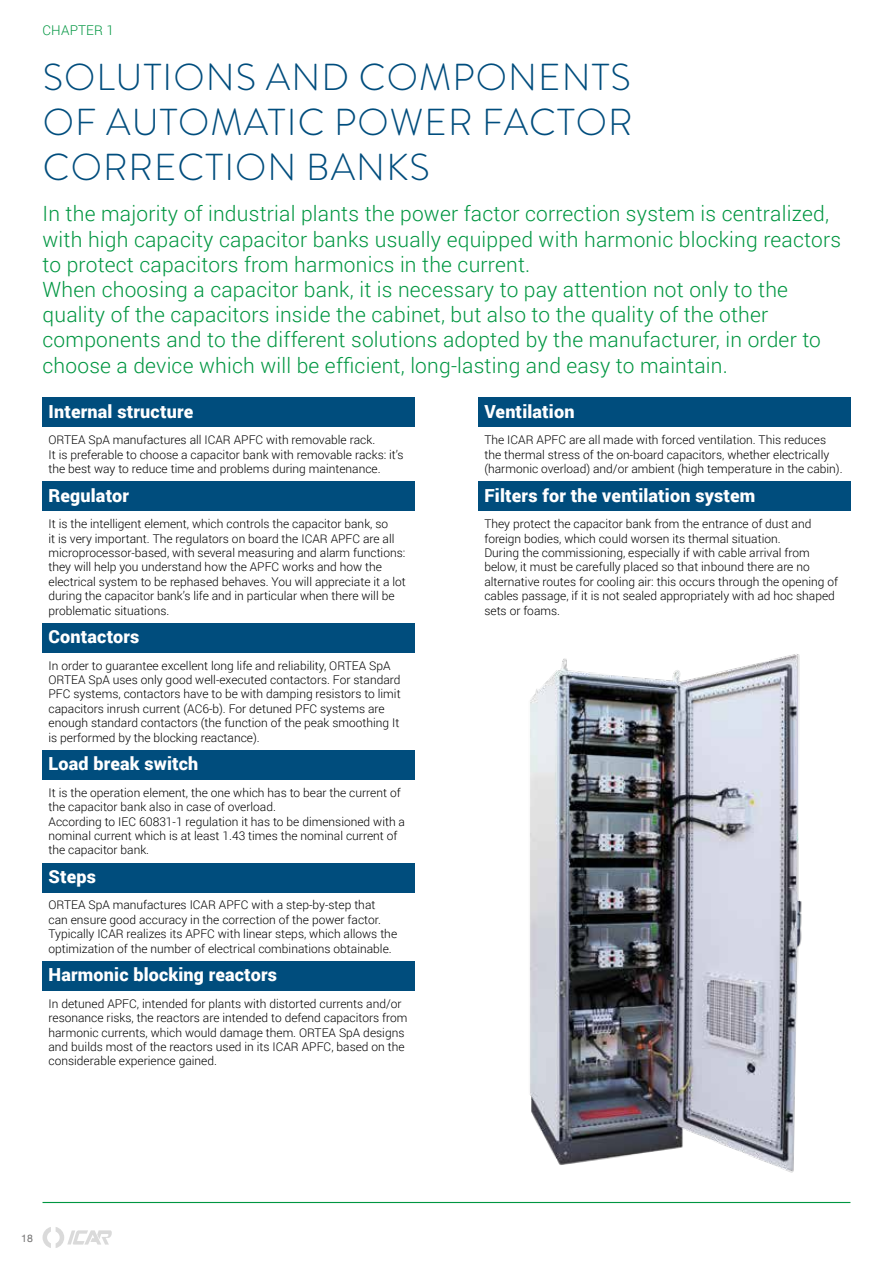
<style>
.page{position:relative;width:893px;height:1263px;background:#fff}
.page>*{position:absolute;margin:0;border:0;box-sizing:border-box;transform-origin:0 0}
.t1{font:300 37.5px/45px "Brandon Grotesque";letter-spacing:.03em;color:#004d7d;text-align:justify}
.t2{font:300 21px/25.2px "Roboto";letter-spacing:.01em;color:#009641}
.t3{font:900 18px "Roboto";letter-spacing:.01em;color:#fff}
.t4{font:300 13.5px "Roboto";letter-spacing:.01em;color:#009641}
.t5{font:300 12px/14.4px "Roboto";color:#000}
.t6{font:10.5px "Helvetica Neue";color:#706f6f}
</style>
<div class="page">
<svg style="left:43px;top:1227px;width:69px;height:21px"></svg>
<img style="left:530px;top:654px;width:272px;height:519px">
<hr style="left:43px;top:1202px;width:807px;height:1px;background:#009641">
<div style="left:43px;top:398px;width:372px;height:29px;background:#004d7d"></div>
<div style="left:43px;top:481px;width:372px;height:30px;background:#004d7d"></div>
<div style="left:43px;top:623px;width:372px;height:30px;background:#004d7d"></div>
<div style="left:43px;top:750px;width:372px;height:30px;background:#004d7d"></div>
<div style="left:43px;top:863px;width:372px;height:30px;background:#004d7d"></div>
<div style="left:43px;top:961px;width:372px;height:30px;background:#004d7d"></div>
<div style="left:478px;top:398px;width:372px;height:29px;background:#004d7d"></div>
<div style="left:478px;top:481px;width:372px;height:30px;background:#004d7d"></div>
<p class="t4" style="left:43px;top:21px;width:73px">CHAPTER 1</p>
<h1 class="t1" style="left:43px;top:55px;width:591px">SOLUTIONS AND COMPONENTS OF AUTOMATIC POWER FACTOR CORRECTION BANKS</h1>
<p class="t2" style="left:43px;top:201px;width:800px">In the majority of industrial plants the power factor correction system is centralized, with high capacity capacitor banks usually equipped with harmonic blocking reactors to protect capacitors from harmonics in the current.<br>When choosing a capacitor bank, it is necessary to pay attention not only to the quality of the capacitors inside the cabinet, but also to the quality of the other components and to the different solutions adopted by the manufacturer, in order to choose a device which will be efficient, long-lasting and easy to maintain.</p>
<h3 class="t3" style="left:49px;top:399px;width:146px">Internal structure</h3>
<p class="t5" style="left:49px;top:432px;width:357px">ORTEA SpA manufactures all ICAR APFC with removable rack.<br>It is preferable to choose a capacitor bank with removable racks: it’s the best way to reduce time and problems during maintenance.</p>
<h3 class="t3" style="left:49px;top:483px;width:82px">Regulator</h3>
<p class="t5" style="left:49px;top:516px;width:359px">It is the intelligent element, which controls the capacitor bank, so<br>it is very important. The regulators on board the ICAR APFC are all microprocessor-based, with several measuring and alarm functions: they will help you understand how the APFC works and how the electrical system to be rephased behaves. You will appreciate it a lot during the capacitor bank’s life and in particular when there will be problematic situations.</p>
<h3 class="t3" style="left:49px;top:624px;width:92px">Contactors</h3>
<p class="t5" style="left:49px;top:658px;width:354px">In order to guarantee excellent long life and reliability, ORTEA SpA ORTEA SpA uses only good well-executed contactors. For standard PFC systems, contactors have to be with damping resistors to limit capacitors inrush current (AC6-b). For detuned PFC systems are enough standard contactors (the function of the peak smoothing It is performed by the blocking reactance).</p>
<h3 class="t3" style="left:49px;top:751px;width:151px">Load break switch</h3>
<p class="t5" style="left:49px;top:785px;width:358px">It is the operation element, the one which has to bear the current of the capacitor bank also in case of overload.<br>According to IEC 60831-1 regulation it has to be dimensioned with a nominal current which is at least 1.43 times the nominal current of the capacitor bank.</p>
<h3 class="t3" style="left:49px;top:864px;width:49px">Steps</h3>
<p class="t5" style="left:49px;top:897px;width:350px">ORTEA SpA manufactures ICAR APFC with a step-by-step that can ensure good accuracy in the correction of the power factor.<br>Typically ICAR realizes its APFC with linear steps, which allows the optimization of the number of electrical combinations obtainable.</p>
<h3 class="t3" style="left:49px;top:962px;width:230px">Harmonic blocking reactors</h3>
<p class="t5" style="left:49px;top:996px;width:360px">In detuned APFC, intended for plants with distorted currents and/or resonance risks, the reactors are intended to defend capacitors from harmonic currents, which would damage them. ORTEA SpA designs and builds most of the reactors used in its ICAR APFC, based on the considerable experience gained.</p>
<h3 class="t3" style="left:484px;top:399px;width:92px">Ventilation</h3>
<p class="t5" style="left:484px;top:432px;width:360px">The ICAR APFC are all made with forced ventilation. This reduces the thermal stress of the on-board capacitors, whether electrically (harmonic overload) and/or ambient (high temperature in the cabin).</p>
<h3 class="t3" style="left:484px;top:483px;width:273px">Filters for the ventilation system</h3>
<p class="t5" style="left:484px;top:516px;width:355px">They protect the capacitor bank from the entrance of dust and foreign bodies, which could worsen its thermal situation.<br>During the commissioning, especially if with cable arrival from below, it must be carefully placed so that inbound there are no alternative routes for cooling air: this occurs through the opening of cables passage, if it is not sealed appropriately with ad hoc shaped sets or foams.</p>
<p class="t6" style="left:21px;top:1230px;width:13px">18</p>
</div>
